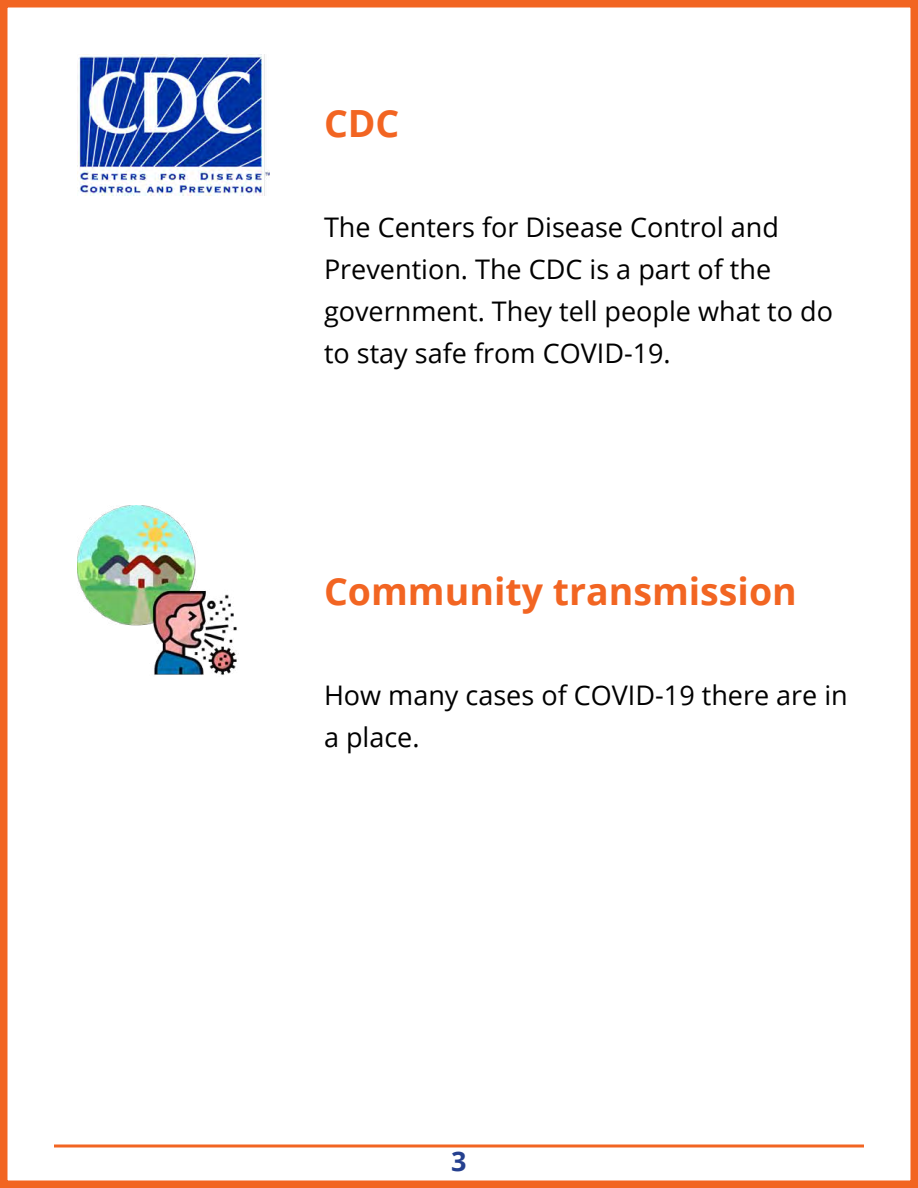
<style>
.page{position:relative;width:918px;height:1188px;background:#fff}
.page>*{position:absolute;margin:0;border:0;box-sizing:border-box;transform-origin:0 0}
.t1{font:700 37.5px "Open Sans";color:#f26522}
.t2{font:27px/42px "Open Sans";color:#000}
.t3{font:700 27px "Open Sans";color:#25408f}
</style>
<div class="page">
<div style="left:0;top:0;width:918px;height:1188px;border:8px solid #f26522"></div>
<svg style="left:54px;top:1144px;width:810px;height:4px;background:#f58b59"></svg>
<img style="left:77px;top:54px;width:192px;height:141px">
<img style="left:77px;top:505px;width:162px;height:170px">
<h1 class="t1" style="left:324px;top:97px;width:77px">CDC</h1>
<p class="t2" style="left:324px;top:206px;width:511px">The Centers for Disease Control and Prevention. The CDC is a part of the government. They tell people what to do to stay safe from COVID-19.</p>
<h1 class="t1" style="left:324px;top:565px;width:474px">Community transmission</h1>
<p class="t2" style="left:324px;top:674px;width:525px">How many cases of COVID-19 there are in a place.</p>
<p class="t3" style="left:451px;top:1142px;width:17px">3</p>
</div>
